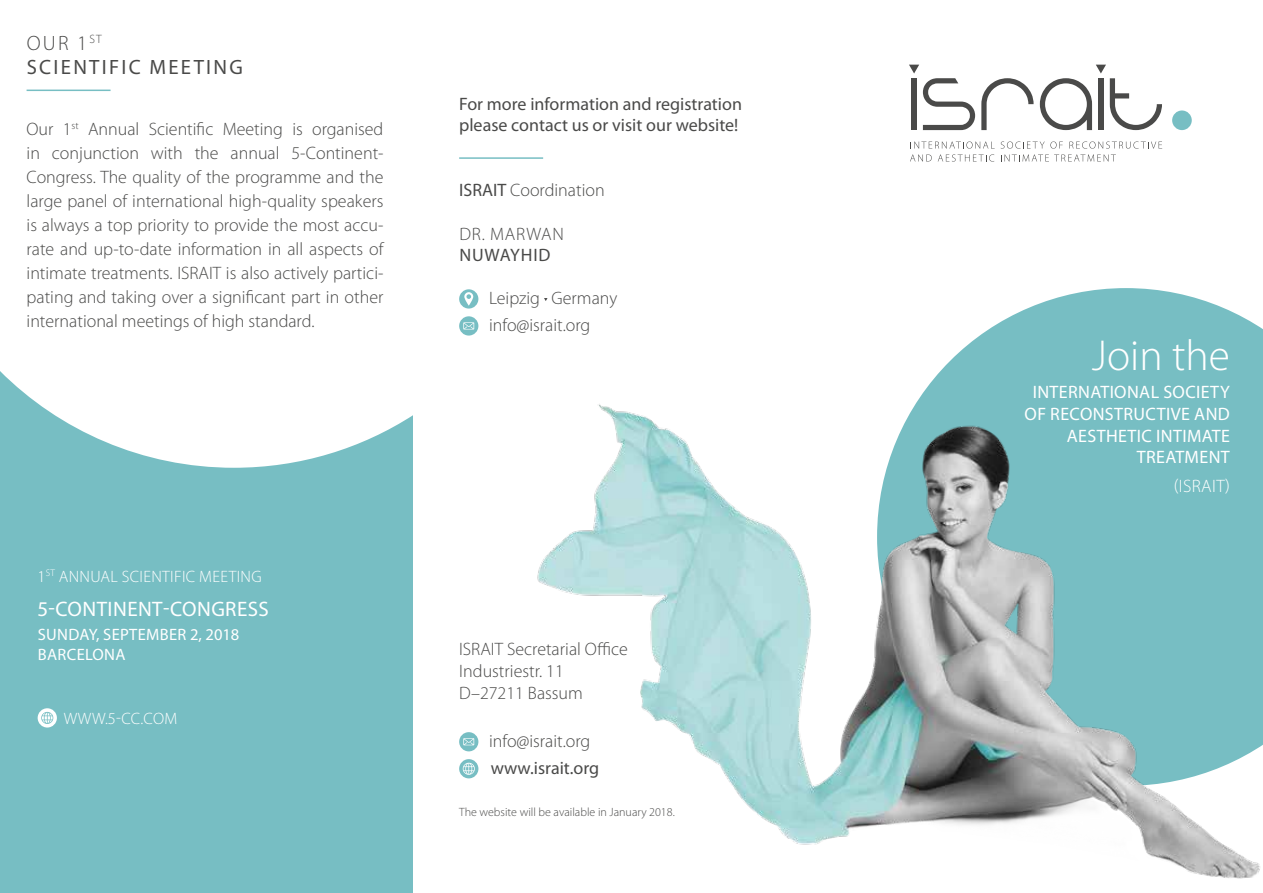
<style>
.page{position:relative;width:1263px;height:893px;background:#fff}
.page>*{position:absolute;margin:0;border:0;box-sizing:border-box;transform-origin:0 0}
.t1{font:300 43.5px "Myriad Pro";color:#fff}
.t2{font:21px "Myriad Pro";letter-spacing:.02em;color:#fff}
.t3{font:20.7px/24.9px "Myriad Pro";letter-spacing:.11em;color:#4a4a49}
.t4{font:300 18px/24px "Myriad Pro";color:#4a4a49}
.t5{font:18px/21.6px "Myriad Pro";color:#4a4a49}
.t6{font:18px/21.6px "Myriad Pro";letter-spacing:.02em;color:#fff;text-align:right}
.t7{font:300 18px "Myriad Pro";letter-spacing:.05em;color:#4a4a49}
.t8{font:300 18px "Myriad Pro";letter-spacing:.02em;color:#fff}
.t9{font:18px "Myriad Pro";letter-spacing:.05em;color:#4a4a49}
.t10{font:300 16.5px "Myriad Pro";letter-spacing:.02em;color:#fff}
.t11{font:16.5px/19.8px "Myriad Pro";letter-spacing:.02em;color:#fff}
.t12{font:300 12px "Myriad Pro";color:#4a4a49}
.s1{font-weight:300}
.s2{font-weight:400}
</style>
<div class="page">
<svg style="left:934px;top:288px;width:329px;height:91px;fill:#77bec3"></svg>
<img style="left:537px;top:379px;width:726px;height:500px">
<hr style="left:459px;top:157px;width:84px;height:2px;background:#77bec3">
<div style="left:459px;top:289px;width:19px;height:20px;background:#77bec3;border-radius:50%"></div>
<svg style="left:464px;top:292px;width:9px;height:14px"></svg>
<svg style="left:459px;top:316px;width:19px;height:20px"></svg>
<svg style="left:463px;top:322px;width:11px;height:7px"></svg>
<svg style="left:459px;top:732px;width:19px;height:19px"></svg>
<svg style="left:463px;top:738px;width:11px;height:7px"></svg>
<svg style="left:459px;top:759px;width:19px;height:19px"></svg>
<svg style="left:463px;top:763px;width:12px;height:12px"></svg>
<svg style="left:981px;top:78px;width:52px;height:52px"></svg>
<div style="left:1172px;top:110px;width:20px;height:20px;background:#77bec3;border-radius:50%"></div>
<svg style="left:910px;top:141px;width:85px;height:21px"></svg>
<svg style="left:1001px;top:141px;width:161px;height:20px"></svg>
<svg style="left:909px;top:65px;width:66px;height:65px"></svg>
<svg style="left:1040px;top:65px;width:122px;height:65px"></svg>
<div style="left:0;top:0;width:412px;height:893px;background:#77bec3"></div>
<div style="left:0;top:0;width:413px;height:468px;background:#fff"></div>
<div style="left:38px;top:708px;width:19px;height:19px;background:#fff;border-radius:50%"></div>
<svg style="left:41px;top:712px;width:12px;height:12px"></svg>
<hr style="left:27px;top:90px;width:84px;height:1px;background:#77bec3">
<p class="t3" style="left:27px;top:30px;width:218px"><span class="s1">OUR 1</span><sup>ST<br></sup>SCIENTIFIC MEETING</p>
<p class="t4" style="left:27px;top:117px;width:358px;text-align:justify">Our 1<sup>st</sup> Annual Scientific Meeting is organised in conjunction with the annual 5-Continent-Congress. The quality of the programme and the large panel of international high-quality speakers is always a top priority to provide the most accu&shy;rate and up-to-date information in all aspects of intimate treatments. ISRAIT is also actively partici&shy;pating and taking over a significant part in other international meetings of high standard.</p>
<p class="t5" style="left:459px;top:93px;width:284px">For more information and registration please contact us or visit our website!</p>
<p class="t4" style="left:459px;top:178px;width:147px"><span class="s2">ISRAIT</span> Coordination</p>
<p class="t7" style="left:459px;top:223px;width:106px">DR. MARWAN</p>
<p class="t9" style="left:459px;top:244px;width:93px">NUWAYHID</p>
<p class="t4" style="left:489px;top:285px;width:130px;line-height:27px">Leipzig Germany info@israit.org</p>
<p class="t10" style="left:38px;top:567px;width:226px">1<sup>ST</sup> ANNUAL SCIENTIFIC MEETING</p>
<p class="t2" style="left:38px;top:596px;width:233px">5-CONTINENT-CONGRESS</p>
<p class="t11" style="left:38px;top:624px;width:203px">SUNDAY, SEPTEMBER 2, 2018<br>BARCELONA</p>
<p class="t10" style="left:64px;top:709px;width:115px">WWW.5-CC.COM</p>
<p class="t4" style="left:459px;top:638px;width:170px;line-height:21.6px">ISRAIT Secretarial Office<br>Industriestr. 11<br>D–27211 Bassum</p>
<p class="t4" style="left:489px;top:729px;width:103px">info@israit.org</p>
<p class="t5" style="left:491px;top:757px;width:110px">www.israit.org</p>
<p class="t12" style="left:459px;top:804px;width:217px">The website will be available in January 2018.</p>
<h1 class="t1" style="left:1092px;top:329px;width:140px">Join the</h1>
<p class="t6" style="left:1024px;top:381px;width:207px">INTERNATIONAL SOCIETY<br>OF RECONSTRUCTIVE AND<br>AESTHETIC INTIMATE<br>TREATMENT</p>
<p class="t8" style="left:1174px;top:475px;width:57px">(ISRAIT)</p>
</div>
